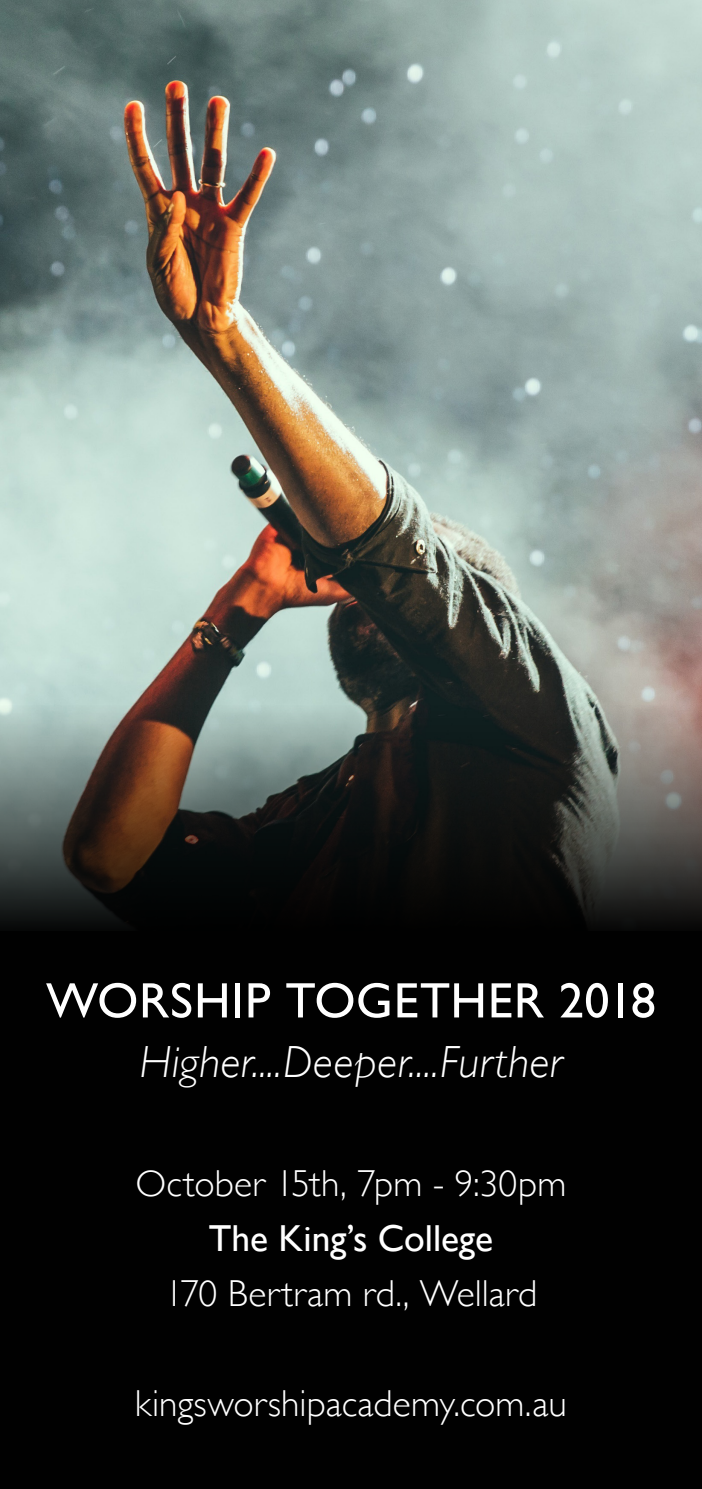
<style>
.page{position:relative;width:702px;height:1489px;background:#fff}
.page>*{position:absolute;margin:0;border:0;box-sizing:border-box;transform-origin:0 0}
.t1{font:50px "Gill Sans";letter-spacing:.015em;color:#fff}
.t2{font:italic 300 45px "Gill Sans";letter-spacing:.005em;color:#fff}
.t3{font:300 37.5px "Gill Sans";letter-spacing:.005em;color:#fff}
.t4{font:37.5px "Gill Sans";color:#fff}
</style>
<div class="page">
<img style="left:0;top:0;width:702px;height:704px">
<svg style="left:0;top:704px;width:702px;height:227px;background:#3a3c38"></svg>
<div style="left:0;top:931px;width:702px;height:557px;background:#010101"></div>
<p class="t1" style="left:46px;top:971px;width:611px">WORSHIP TOGETHER 2018</p>
<p class="t2" style="left:140px;top:1037px;width:424px">Higher....Deeper....Further</p>
<p class="t3" style="left:136px;top:1154px;width:432px">October 15th, 7pm - 9:30pm</p>
<p class="t4" style="left:209px;top:1216px;width:286px">The King’s College</p>
<p class="t3" style="left:165px;top:1264px;width:374px">170 Bertram rd., Wellard</p>
<p class="t3" style="left:135px;top:1374px;width:433px">kingsworshipacademy.com.au</p>
</div>
